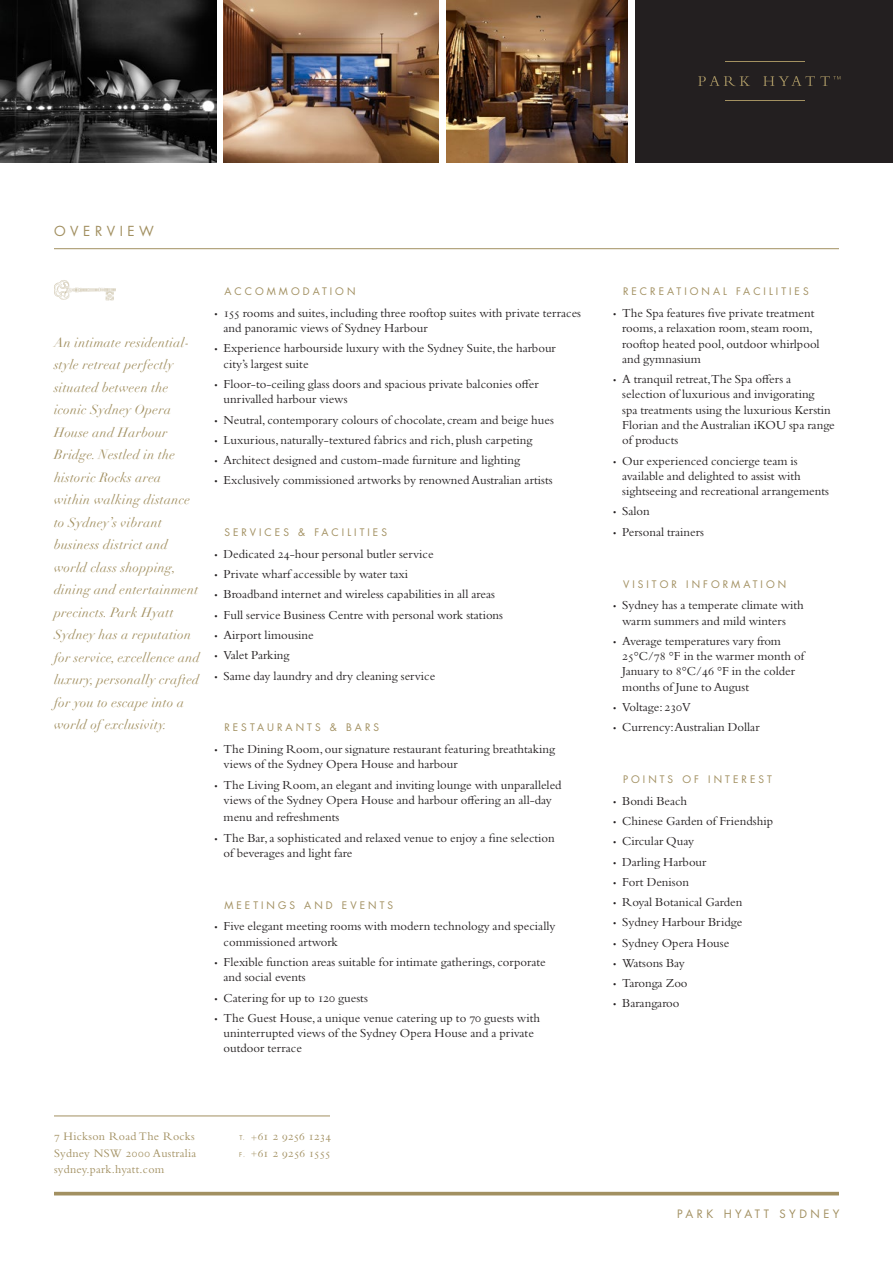
<style>
.page{position:relative;width:893px;height:1263px;background:#fff}
.page>*{position:absolute;margin:0;border:0;box-sizing:border-box;transform-origin:0 0}
.t1{font:13.5px "Futura Std";letter-spacing:.34em;color:#a29061}
.t2{font:italic 13.2px/22.5px "Didot";letter-spacing:.02em;color:#a29061}
.t3{font:12.75px/15.3px "Bembo Std";color:#231f20}
.t4{font:12px/16.5px "Bembo Std";letter-spacing:.025em;color:#a29061;text-align:justify}
.t5{font:12px/16.4px "Bembo Std";letter-spacing:-.01em;color:#a29061}
.t6{font:11.25px "Futura Std";letter-spacing:.31em;color:#a29061}
.t7{font:10.2px "Futura Std";letter-spacing:.3em;color:#a29061}
.s1{font-size:9px}
.s2{font-family:"Futura Std";font-size:6.3px}
.s3{font-size:9.75px}
</style>
<div class="page">
<img style="left:0;top:0;width:216px;height:162px">
<img style="left:446px;top:0;width:182px;height:162px">
<div style="left:635px;top:0;width:258px;height:162px;background:#231f20"></div>
<hr style="left:54px;top:1115px;width:276px;height:1px;background:#a29061">
<hr style="left:54px;top:1192px;width:785px;height:3px;background:#a29061">
<svg style="left:54px;top:280px;width:62px;height:20px"></svg>
<hr style="left:54px;top:248px;width:785px;height:1px;background:#a29061">
<img style="left:224px;top:0;width:215px;height:162px">
<hr style="left:725px;top:61px;width:79px;height:1px;background:#a39161">
<hr style="left:725px;top:100px;width:79px;height:1px;background:#a39161">
<svg style="left:698px;top:76px;width:52px;height:10px"></svg>
<svg style="left:763px;top:76px;width:77px;height:10px"></svg>
<p class="t1" style="left:54px;top:222px;width:102px">OVERVIEW</p>
<p class="t2" style="left:54px;top:331px;width:147px">An intimate residential&shy;style retreat perfectly situated between the iconic Sydney Opera<br>House and Harbour<br>Bridge. Nestled in the historic Rocks area within walking distance to Sydney’s vibrant business district and world class shopping, dining and entertainment precincts. Park Hyatt<br>Sydney has a reputation for service, excellence and luxury, personally crafted for you to escape into a world of exclusivity.</p>
<p class="t7" style="left:224px;top:285px;width:133px">ACCOMMODATION</p>
<p class="t3" style="left:224px;top:305px;width:359px;text-indent:-9px"><span class="s1">•</span> 155 rooms and suites, including three rooftop suites with private terraces and panoramic views of Sydney Harbour</p>
<p class="t3" style="left:224px;top:341px;width:334px;text-indent:-9px"><span class="s1">•</span> Experience harbourside luxury with the Sydney Suite, the harbour city’s largest suite</p>
<p class="t3" style="left:224px;top:376px;width:317px;text-indent:-9px"><span class="s1">•</span> Floor-to-ceiling glass doors and spacious private balconies offer unrivalled harbour views</p>
<p class="t3" style="left:215px;top:412px;width:341px"><span class="s1">•</span> Neutral, contemporary colours of chocolate, cream and beige hues</p>
<p class="t3" style="left:215px;top:432px;width:319px"><span class="s1">•</span> Luxurious, naturally-textured fabrics and rich, plush carpeting</p>
<p class="t3" style="left:215px;top:452px;width:307px"><span class="s1">•</span> Architect designed and custom-made furniture and lighting</p>
<p class="t3" style="left:215px;top:472px;width:340px"><span class="s1">•</span> Exclusively commissioned artworks by renowned Australian artists</p>
<p class="t7" style="left:224px;top:526px;width:164px">SERVICES &amp; FACILITIES</p>
<p class="t3" style="left:215px;top:546px;width:220px"><span class="s1">•</span> Dedicated 24-hour personal butler service</p>
<p class="t3" style="left:215px;top:566px;width:195px"><span class="s1">•</span> Private wharf accessible by water taxi</p>
<p class="t3" style="left:215px;top:587px;width:282px"><span class="s1">•</span> Broadband internet and wireless capabilities in all areas</p>
<p class="t3" style="left:215px;top:607px;width:290px"><span class="s1">•</span> Full service Business Centre with personal work stations</p>
<p class="t3" style="left:215px;top:627px;width:101px"><span class="s1">•</span> Airport limousine</p>
<p class="t3" style="left:215px;top:647px;width:77px"><span class="s1">•</span> Valet Parking</p>
<p class="t3" style="left:215px;top:668px;width:222px"><span class="s1">•</span> Same day laundry and dry cleaning service</p>
<p class="t7" style="left:224px;top:721px;width:156px">RESTAURANTS &amp; BARS</p>
<p class="t3" style="left:224px;top:741px;width:333px;text-indent:-9px"><span class="s1">•</span> The Dining Room, our signature restaurant featuring breathtaking views of the Sydney Opera House and harbour</p>
<p class="t3" style="left:215px;top:777px;width:349px;text-align:center"><span class="s1">•</span> The Living Room, an elegant and inviting lounge with unparalleled views of the Sydney Opera House and harbour offering an all-day</p>
<p class="t3" style="left:224px;top:809px;width:117px">menu and refreshments</p>
<p class="t3" style="left:224px;top:830px;width:333px;text-indent:-9px"><span class="s1">•</span> The Bar, a sophisticated and relaxed venue to enjoy a fine selection of beverages and light fare</p>
<p class="t7" style="left:224px;top:898px;width:170px">MEETINGS AND EVENTS</p>
<p class="t3" style="left:224px;top:918px;width:333px;text-indent:-9px"><span class="s1">•</span> Five elegant meeting rooms with modern technology and specially commissioned artwork</p>
<p class="t3" style="left:224px;top:954px;width:324px;text-indent:-9px"><span class="s1">•</span> Flexible function areas suitable for intimate gatherings, corporate and social events</p>
<p class="t3" style="left:215px;top:990px;width:155px"><span class="s1">•</span> Catering for up to 120 guests</p>
<p class="t3" style="left:224px;top:1010px;width:318px;text-indent:-9px"><span class="s1">•</span> The Guest House, a unique venue catering up to 70 guests with uninterrupted views of the Sydney Opera House and a private outdoor terrace</p>
<p class="t4" style="left:54px;top:1128px;width:144px">7 Hickson Road The Rocks Sydney NSW 2000 Australia sydney.park.hyatt.com</p>
<p class="t5" style="left:239px;top:1128px;width:93px"><span class="s2">T.</span> <span class="s3">+</span>61 2 9256 1234<br><span class="s2">F.</span> <span class="s3">+</span>61 2 9256 1555</p>
<p class="t7" style="left:623px;top:285px;width:187px">RECREATIONAL FACILITIES</p>
<p class="t3" style="left:622px;top:305px;width:199px;text-indent:-9px"><span class="s1">•</span> The Spa features five private treatment rooms, a relaxation room, steam room, rooftop heated pool, outdoor whirlpool and gymnasium</p>
<p class="t3" style="left:622px;top:371px;width:214px;text-indent:-9px"><span class="s1">•</span> A tranquil retreat,The Spa offers a selection of luxurious and invigorating<br>spa treatments using the luxurious Kerstin Florian and the Australian iKOU spa range of products</p>
<p class="t3" style="left:622px;top:453px;width:208px;text-indent:-9px"><span class="s1">•</span> Our experienced concierge team is available and delighted to assist with sightseeing and recreational arrangements</p>
<p class="t3" style="left:613px;top:503px;width:38px"><span class="s1">•</span> Salon</p>
<p class="t3" style="left:613px;top:524px;width:92px"><span class="s1">•</span> Personal trainers</p>
<p class="t7" style="left:623px;top:577px;width:165px">VISITOR INFORMATION</p>
<p class="t3" style="left:622px;top:597px;width:183px;text-indent:-9px"><span class="s1">•</span> Sydney has a temperate climate with warm summers and mild winters</p>
<p class="t3" style="left:622px;top:633px;width:184px;text-indent:-9px"><span class="s1">•</span> Average temperatures vary from<br>25°C/78 °F in the warmer month of<br>January to 8°C/46 °F in the colder months of June to August</p>
<p class="t3" style="left:613px;top:699px;width:79px"><span class="s1">•</span> Voltage: 230V</p>
<p class="t3" style="left:613px;top:719px;width:148px"><span class="s1">•</span> Currency:Australian Dollar</p>
<p class="t7" style="left:623px;top:773px;width:150px">POINTS OF INTEREST</p>
<p class="t3" style="left:613px;top:793px;width:75px"><span class="s1">•</span> Bondi Beach</p>
<p class="t3" style="left:613px;top:813px;width:161px"><span class="s1">•</span> Chinese Garden of Friendship</p>
<p class="t3" style="left:613px;top:833px;width:82px"><span class="s1">•</span> Circular Quay</p>
<p class="t3" style="left:613px;top:854px;width:95px"><span class="s1">•</span> Darling Harbour</p>
<p class="t3" style="left:613px;top:874px;width:77px"><span class="s1">•</span> Fort Denison</p>
<p class="t3" style="left:613px;top:894px;width:131px"><span class="s1">•</span> Royal Botanical Garden</p>
<p class="t3" style="left:613px;top:914px;width:131px"><span class="s1">•</span> Sydney Harbour Bridge</p>
<p class="t3" style="left:613px;top:935px;width:118px"><span class="s1">•</span> Sydney Opera House</p>
<p class="t3" style="left:613px;top:955px;width:73px"><span class="s1">•</span> Watsons Bay</p>
<p class="t3" style="left:613px;top:975px;width:76px"><span class="s1">•</span> Taronga Zoo</p>
<p class="t3" style="left:613px;top:995px;width:68px"><span class="s1">•</span> Barangaroo</p>
<p class="t6" style="left:677px;top:1206px;width:164px">PARK HYATT SYDNEY</p>
</div>
